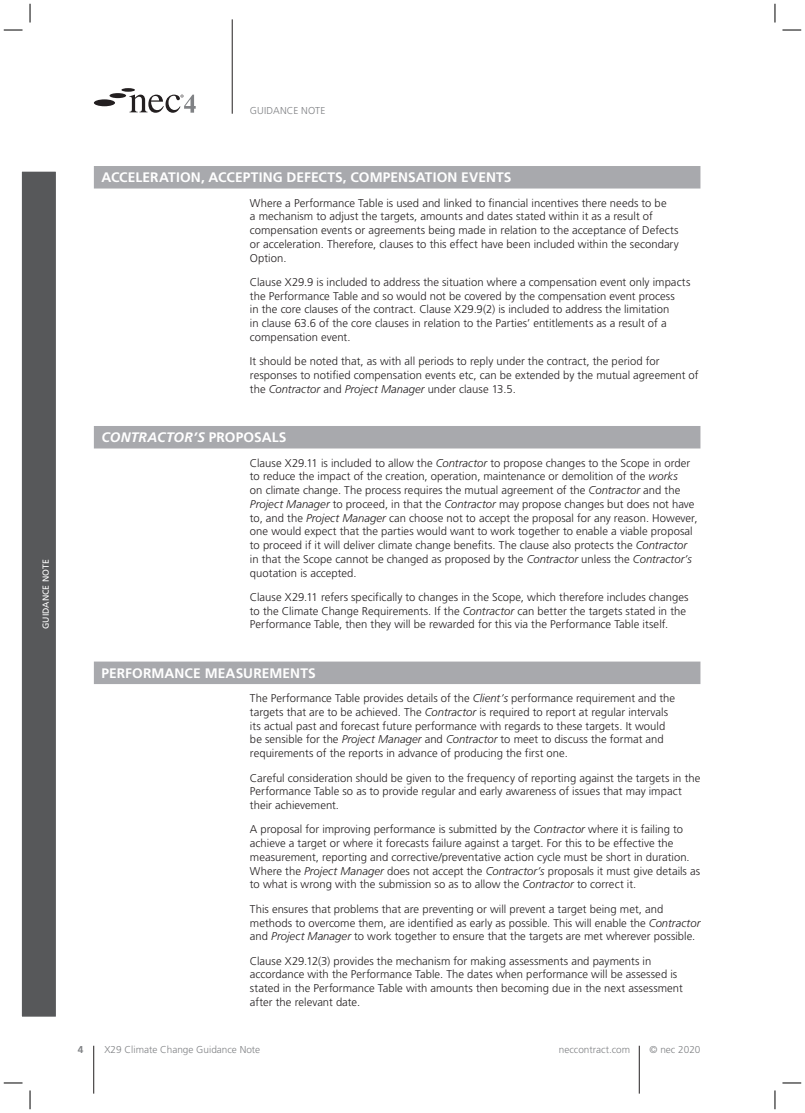
<style>
.page{position:relative;width:805px;height:1113px;background:#fff}
.page>*{position:absolute;margin:0;border:0;box-sizing:border-box;transform-origin:0 0}
.t1{font:700 13.75px "Frutiger";letter-spacing:.005em;color:#fff}
.t2{font:italic 700 13.75px "Frutiger";letter-spacing:.01em;color:#fff}
.t3{font:300 11.25px/13.8px "Frutiger";letter-spacing:.005em;color:#231f20}
.t4{font:300 10px "Frutiger";color:#808285}
.t5{font:300 10px "Frutiger";letter-spacing:.02em;color:#808285}
.t6{font:700 10px "Frutiger";color:#808285}
.t7{font:8.75px "Frutiger";color:#fff}
.s1{font-style:italic}
.s2{font-style:normal}
</style>
<div class="page">
<hr style="left:93px;top:1045px;width:1px;height:48px;background:#231f20">
<hr style="left:232px;top:19px;width:1px;height:95px;background:#231f20">
<div style="left:21px;top:170px;width:36px;height:847px;background:#57585a"></div>
<div style="left:19px;top:169px;width:39px;height:850px;border:2px solid #fff"></div>
<div style="left:94px;top:99px;width:21px;height:7px;background:#231f20;border-radius:50%"></div>
<div style="left:109px;top:93px;width:17px;height:5px;background:#231f20;border-radius:50%"></div>
<svg style="left:121px;top:88px;width:14px;height:4px"></svg>
<svg style="left:129px;top:94px;width:66px;height:19px"></svg>
<hr style="left:638px;top:1045px;width:1px;height:48px;background:#231f20">
<div style="left:94px;top:166px;width:606px;height:22px;background:#a8a9ad"></div>
<div style="left:94px;top:426px;width:606px;height:22px;background:#a8a9ad"></div>
<div style="left:94px;top:661px;width:606px;height:23px;background:#a8a9ad"></div>
<svg style="left:4px;top:29px;width:18px;height:2px"></svg>
<svg style="left:782px;top:29px;width:18px;height:2px"></svg>
<svg style="left:4px;top:1082px;width:18px;height:1px"></svg>
<svg style="left:782px;top:1082px;width:18px;height:1px"></svg>
<svg style="left:29px;top:4px;width:2px;height:19px"></svg>
<svg style="left:29px;top:1090px;width:2px;height:19px"></svg>
<svg style="left:774px;top:4px;width:1px;height:19px"></svg>
<svg style="left:774px;top:1090px;width:1px;height:19px"></svg>
<p class="t7" style="left:41px;top:629px;width:71px;rotate:-90deg">GUIDANCE NOTE</p>
<p class="t5" style="left:250px;top:105px;width:77px">GUIDANCE NOTE</p>
<p class="t1" style="left:101px;top:169px;width:411px">ACCELERATION, ACCEPTING DEFECTS, COMPENSATION EVENTS</p>
<p class="t3" style="left:250px;top:196px;width:430px">Where a Performance Table is used and linked to financial incentives there needs to be<br>a mechanism to adjust the targets, amounts and dates stated within it as a result of compensation events or agreements being made in relation to the acceptance of Defects or acceleration. Therefore, clauses to this effect have been included within the secondary Option.</p>
<p class="t3" style="left:250px;top:275px;width:441px">Clause X29.9 is included to address the situation where a compensation event only impacts the Performance Table and so would not be covered by the compensation event process<br>in the core clauses of the contract. Clause X29.9(2) is included to address the limitation<br>in clause 63.6 of the core clauses in relation to the Parties’ entitlements as a result of a compensation event.</p>
<p class="t3" style="left:250px;top:354px;width:450px">It should be noted that, as with all periods to reply under the contract, the period for responses to notified compensation events etc, can be extended by the mutual agreement of the <span class="s1">Contractor</span> and <span class="s1">Project Manager</span> under clause 13.5.</p>
<p class="t2" style="left:101px;top:429px;width:186px">CONTRACTOR’S <span class="s2">PROPOSALS</span></p>
<p class="t3" style="left:250px;top:455px;width:449px">Clause X29.11 is included to allow the <span class="s1">Contractor</span> to propose changes to the Scope in order to reduce the impact of the creation, operation, maintenance or demolition of the <span class="s1">works<br></span>on climate change. The process requires the mutual agreement of the <span class="s1">Contractor</span> and the <span class="s1">Project Manager</span> to proceed, in that the <span class="s1">Contractor</span> may propose changes but does not have to, and the <span class="s1">Project Manager</span> can choose not to accept the proposal for any reason. However, one would expect that the parties would want to work together to enable a viable proposal to proceed if it will deliver climate change benefits. The clause also protects the <span class="s1">Contractor </span>in that the Scope cannot be changed as proposed by the <span class="s1">Contractor</span> unless the <span class="s1">Contractor’s </span>quotation is accepted.</p>
<p class="t3" style="left:250px;top:590px;width:440px">Clause X29.11 refers specifically to changes in the Scope, which therefore includes changes to the Climate Change Requirements. If the <span class="s1">Contractor</span> can better the targets stated in the<br>Performance Table, then they will be rewarded for this via the Performance Table itself.</p>
<p class="t1" style="left:101px;top:664px;width:216px">PERFORMANCE MEASUREMENTS</p>
<p class="t3" style="left:250px;top:691px;width:426px">The Performance Table provides details of the <span class="s1">Client’s</span> performance requirement and the targets that are to be achieved. The <span class="s1">Contractor</span> is required to report at regular intervals its actual past and forecast future performance with regards to these targets. It would be sensible for the <span class="s1">Project Manager</span> and <span class="s1">Contractor</span> to meet to discuss the format and requirements of the reports in advance of producing the first one.</p>
<p class="t3" style="left:250px;top:770px;width:451px">Careful consideration should be given to the frequency of reporting against the targets in the<br>Performance Table so as to provide regular and early awareness of issues that may impact their achievement.</p>
<p class="t3" style="left:250px;top:822px;width:451px">A proposal for improving performance is submitted by the <span class="s1">Contractor</span> where it is failing to achieve a target or where it forecasts failure against a target. For this to be effective the measurement, reporting and corrective/preventative action cycle must be short in duration.<br>Where the <span class="s1">Project Manager</span> does not accept the <span class="s1">Contractor’s</span> proposals it must give details as to what is wrong with the submission so as to allow the <span class="s1">Contractor</span> to correct it.</p>
<p class="t3" style="left:250px;top:902px;width:451px">This ensures that problems that are preventing or will prevent a target being met, and methods to overcome them, are identified as early as possible. This will enable the <span class="s1">Contractor </span>and <span class="s1">Project Manager</span> to work together to ensure that the targets are met wherever possible.</p>
<p class="t3" style="left:250px;top:953px;width:434px">Clause X29.12(3) provides the mechanism for making assessments and payments in accordance with the Performance Table. The dates when performance will be assessed is stated in the Performance Table with amounts then becoming due in the next assessment after the relevant date.</p>
<p class="t6" style="left:78px;top:1043px;width:7px">4</p>
<p class="t4" style="left:104px;top:1044px;width:157px">X29 Climate Change Guidance Note</p>
<p class="t4" style="left:558px;top:1044px;width:73px">neccontract.com</p>
<p class="t4" style="left:649px;top:1044px;width:52px">© nec 2020</p>
</div>
